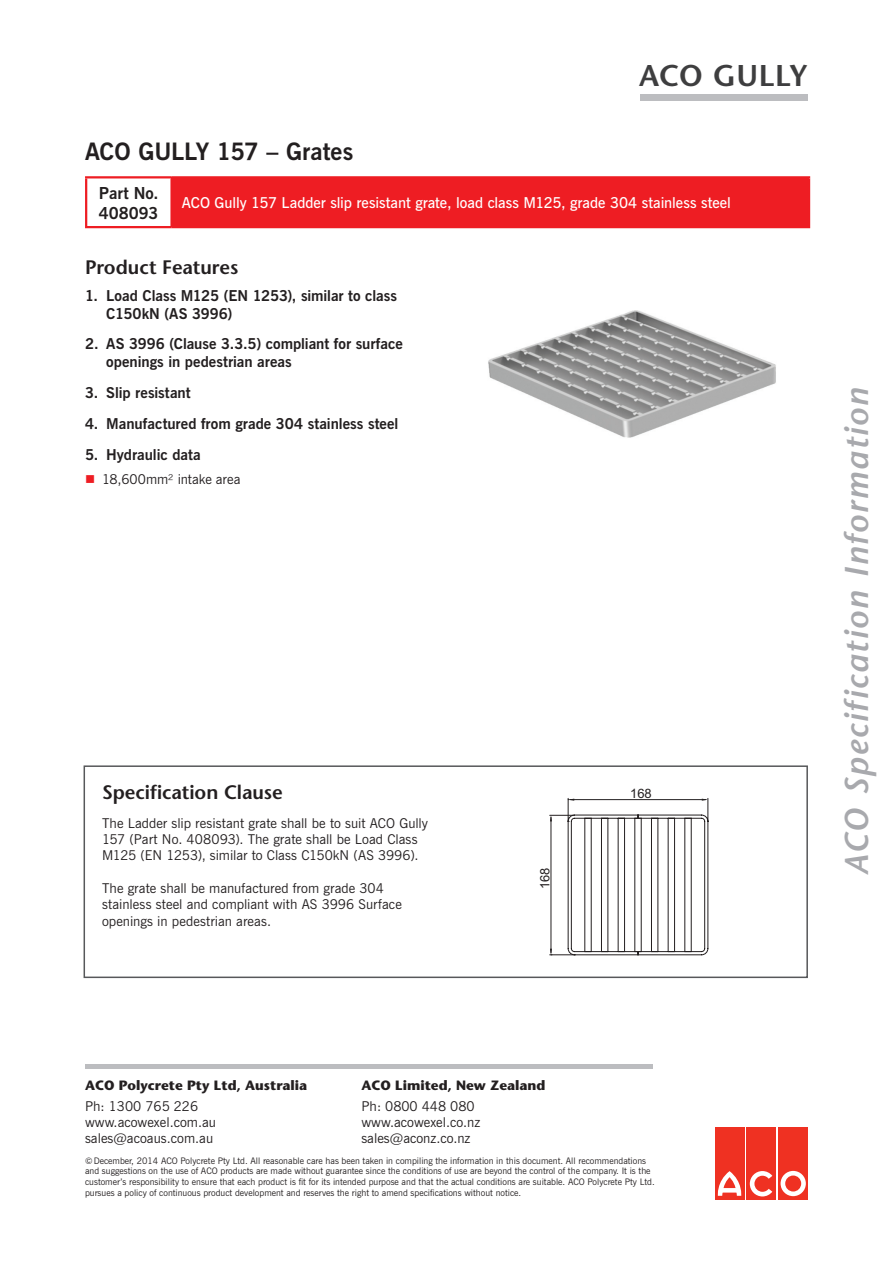
<style>
.page{position:relative;width:893px;height:1263px;background:#fff}
.page>*{position:absolute;margin:0;border:0;box-sizing:border-box;transform-origin:0 0}
.t1{font:italic 600 33px "Stone Sans";letter-spacing:.045em;color:#a8a9ad}
.t2{font:600 30px "Stone Sans";letter-spacing:.005em;color:#3e3e3f}
.Product_Heading{font:700 24px "News Gothic BT";letter-spacing:-.005em;color:#231f20}
.Sub_Heading_1{font:600 19.5px "Stone Sans";letter-spacing:-.005em;color:#231f20}
.Part_No{font:700 16.5px/19.5px "News Gothic BT";letter-spacing:-.005em;color:#231f20}
.Sub_Heading_2{font:700 15px/18px "News Gothic BT";letter-spacing:-.005em;color:#231f20}
.White_Text{font:600 15px "News Gothic BT";letter-spacing:-.005em;color:#fff}
.Body_Text{font:13.5px/16.2px "News Gothic BT";color:#231f20}
.Picture_Box{font:13.5px/16.2px "News Gothic BT";letter-spacing:.005em;color:#231f20}
.t3{font:700 13.5px "Stone Sans";color:#231f20}
.t4{font:12.9px "Arial";color:#231f20}
.t5{font:9px/10.8px "News Gothic BT";color:#231f20}
.s1{color:#ee1d23}
</style>
<div class="page">
<div style="left:715px;top:1127px;width:29px;height:72px;background:#ef3122"></div>
<div style="left:747px;top:1127px;width:29px;height:72px;background:#ef3122"></div>
<div style="left:778px;top:1127px;width:30px;height:72px;background:#ef3122"></div>
<svg style="left:781px;top:1171px;width:25px;height:25px"></svg>
<svg style="left:750px;top:1171px;width:22px;height:25px"></svg>
<svg style="left:717px;top:1171px;width:25px;height:25px"></svg>
<hr style="left:85px;top:1065px;width:568px;height:4px;background:#bcbdc0">
<div style="left:640px;top:94px;width:168px;height:7px;background:#bcbdc0"></div>
<img style="left:488px;top:310px;width:288px;height:128px">
<div style="left:171px;top:177px;width:638px;height:50px;background:#ee1d23"></div>
<hr style="left:170px;top:178px;width:2px;height:48px;background:#ee1d23">
<hr style="left:85px;top:176px;width:86px;height:2px;background:#ee1d23">
<hr style="left:85px;top:178px;width:2px;height:48px;background:#ee1d23">
<hr style="left:171px;top:176px;width:639px;height:2px;background:#ee1d23">
<hr style="left:808px;top:178px;width:2px;height:48px;background:#ee1d23">
<hr style="left:85px;top:226px;width:86px;height:2px;background:#ee1d23">
<hr style="left:171px;top:226px;width:639px;height:2px;background:#ee1d23">
<svg style="left:550px;top:798px;width:159px;height:157px"></svg>
<div style="left:84px;top:765px;width:724px;height:213px;border:2px solid #57585a"></div>
<h2 class="t2" style="left:639px;top:58px;width:170px">ACO GULLY</h2>
<p class="Product_Heading" style="left:85px;top:136px;width:270px">ACO GULLY 157 – Grates</p>
<p class="Part_No" style="left:99px;top:183px;width:61px">Part No.<br>408093</p>
<p class="White_Text" style="left:182px;top:193px;width:551px">ACO Gully 157 Ladder slip resistant grate, load class M125, grade 304 stainless steel</p>
<p class="Sub_Heading_1" style="left:85px;top:255px;width:155px">Product Features</p>
<p class="Sub_Heading_2" style="left:106px;top:286px;width:292px;text-indent:-21px">1. Load Class M125 (EN 1253), similar to class<br>C150kN (AS 3996)</p>
<p class="Sub_Heading_2" style="left:106px;top:335px;width:298px;text-indent:-21px">2. AS 3996 (Clause 3.3.5) compliant for surface openings in pedestrian areas</p>
<p class="Sub_Heading_2" style="left:85px;top:384px;width:107px">3. Slip resistant</p>
<p class="Sub_Heading_2" style="left:85px;top:414px;width:315px">4. Manufactured from grade 304 stainless steel</p>
<p class="Sub_Heading_2" style="left:85px;top:445px;width:117px">5. Hydraulic data</p>
<p class="Body_Text" style="left:85px;top:471px;width:157px"><span class="s1">■</span> 18,600mm² intake area</p>
<p class="Sub_Heading_1" style="left:102px;top:780px;width:182px">Specification Clause</p>
<p class="Body_Text" style="left:102px;top:814px;width:328px">The Ladder slip resistant grate shall be to suit ACO Gully<br>157 (Part No. 408093). The grate shall be Load Class<br>M125 (EN 1253), similar to Class C150kN (AS 3996).</p>
<p class="Picture_Box" style="left:102px;top:880px;width:301px">The grate shall be manufactured from grade 304 stainless steel and compliant with AS 3996 Surface openings in pedestrian areas.</p>
<p class="t4" style="left:536px;top:889px;width:23px;rotate:-90deg">168</p>
<p class="t4" style="left:630px;top:785px;width:23px">168</p>
<h1 class="t1" style="left:837px;top:875px;width:489px;rotate:-90deg">ACO Specification Information</h1>
<h3 class="t3" style="left:85px;top:1078px;width:224px">ACO Polycrete Pty Ltd, Australia</h3>
<h3 class="Body_Text" style="left:85px;top:1098px;width:133px">Ph: 1300 765 226 www.acowexel.com.au sales@acoaus.com.au</h3>
<h3 class="t3" style="left:361px;top:1077px;width:186px">ACO Limited, New Zealand</h3>
<h3 class="Body_Text" style="left:361px;top:1098px;width:120px">Ph: 0800 448 080 www.acowexel.co.nz sales@aconz.co.nz</h3>
<p class="t5" style="left:85px;top:1155px;width:571px">©December, 2014 ACO Polycrete Pty Ltd. All reasonable care has been taken in compiling the information in this document. All recommendations and suggestions on the use of ACO products are made without guarantee since the conditions of use are beyond the control of the company. It is the customer’s responsibility to ensure that each product is fit for its intended purpose and that the actual conditions are suitable. ACO Polycrete Pty Ltd. pursues a policy of continuous product development and reserves the right to amend specifications without notice.</p>
</div>
